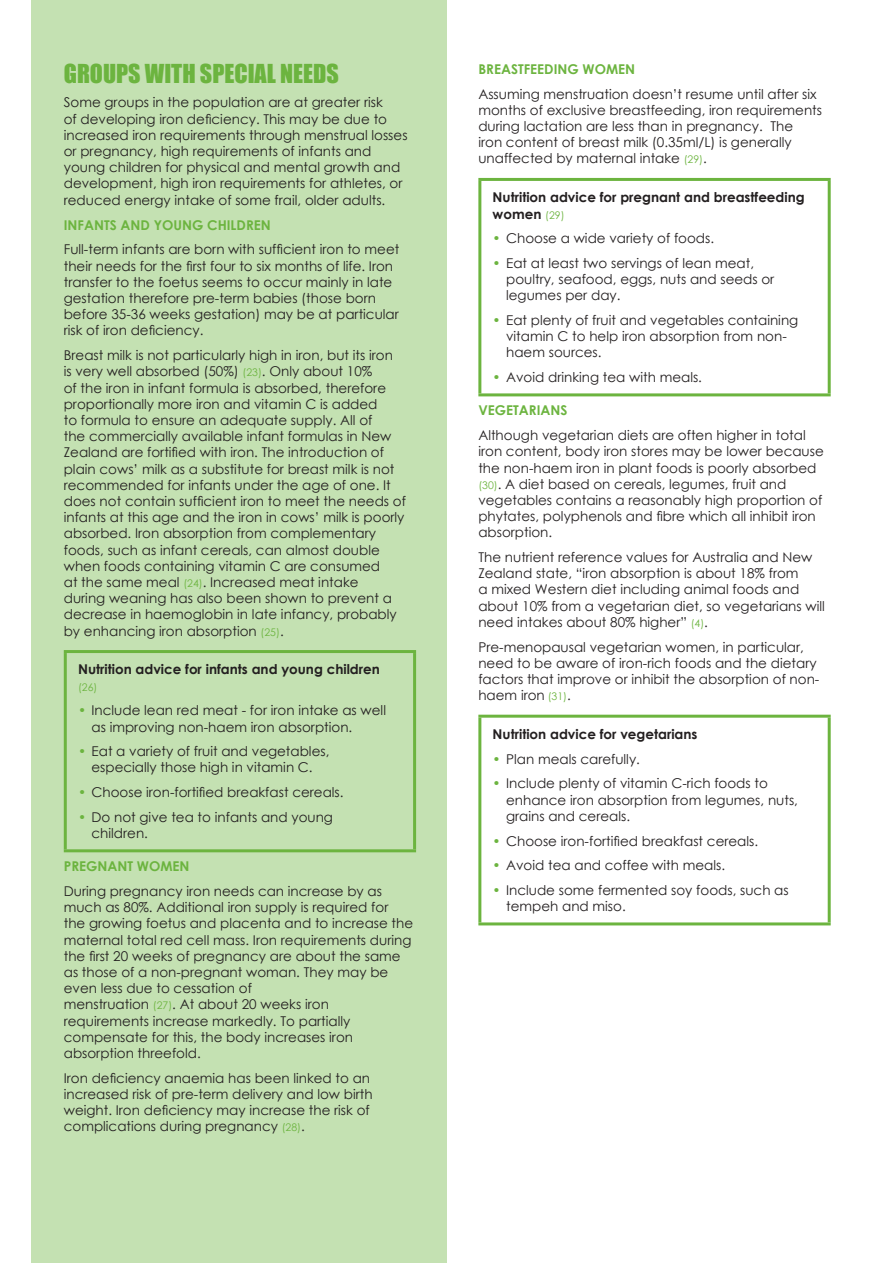
<style>
.page{position:relative;width:893px;height:1263px;background:#fff}
.page>*{position:absolute;margin:0;border:0;box-sizing:border-box;transform-origin:0 0}
.HEADING{font:24px "Impact";color:#6cb43f}
.t1{font:13.5px/16.2px "Century Gothic";color:#231f20}
.t2{font:700 13.5px/16.2px "Century Gothic";color:#231f20}
.SUB_HEADING{font:700 13.5px "Century Gothic";color:#6cb43f}
.t3{font:10.5px "Century Gothic";color:#6cb43f}
.s1{font-size:10.5px;color:#6cb43f}
.s2{color:#6cb43f}
.s3{font-weight:400;font-size:10.5px;color:#6cb43f}
</style>
<div class="page">
<div style="left:31px;top:0;width:415px;height:1263px;background:#c4e1b2"></div>
<hr style="left:64px;top:650px;width:352px;height:3px;background:#6cb43f">
<hr style="left:64px;top:653px;width:3px;height:196px;background:#6cb43f">
<hr style="left:413px;top:653px;width:3px;height:196px;background:#6cb43f">
<hr style="left:64px;top:849px;width:352px;height:3px;background:#6cb43f">
<hr style="left:478px;top:178px;width:353px;height:3px;background:#6cb43f">
<hr style="left:478px;top:181px;width:3px;height:212px;background:#6cb43f">
<hr style="left:828px;top:181px;width:3px;height:212px;background:#6cb43f">
<hr style="left:478px;top:393px;width:353px;height:3px;background:#6cb43f">
<hr style="left:478px;top:715px;width:353px;height:3px;background:#6cb43f">
<hr style="left:478px;top:718px;width:3px;height:204px;background:#6cb43f">
<hr style="left:828px;top:718px;width:3px;height:204px;background:#6cb43f">
<hr style="left:478px;top:922px;width:353px;height:3px;background:#6cb43f">
<p class="HEADING" style="left:64px;top:55px;width:276px">GROUPS WITH SPECIAL NEEDS</p>
<p class="t1" style="left:64px;top:94px;width:345px">Some groups in the population are at greater risk<br>of developing iron deficiency. This may be due to increased iron requirements through menstrual losses or pregnancy, high requirements of infants and young children for physical and mental growth and development, high iron requirements for athletes, or reduced energy intake of some frail, older adults.</p>
<p class="SUB_HEADING" style="left:64px;top:215px;width:209px">INFANTS AND YOUNG CHILDREN</p>
<p class="t1" style="left:64px;top:241px;width:337px">Full-term infants are born with sufficient iron to meet their needs for the first four to six months of life. Iron transfer to the foetus seems to occur mainly in late gestation therefore pre-term babies (those born before 35-36 weeks gestation) may be at particular risk of iron deficiency.</p>
<p class="t1" style="left:64px;top:347px;width:344px">Breast milk is not particularly high in iron, but its iron<br>is very well absorbed (50%) <span class="s1">(23)</span>. Only about 10%<br>of the iron in infant formula is absorbed, therefore proportionally more iron and vitamin C is added<br>to formula to ensure an adequate supply. All of<br>the commercially available infant formulas in New Zealand are fortified with iron. The introduction of plain cows’ milk as a substitute for breast milk is not recommended for infants under the age of one. It does not contain sufficient iron to meet the needs of infants at this age and the iron in cows’ milk is poorly absorbed. Iron absorption from complementary foods, such as infant cereals, can almost double when foods containing vitamin C are consumed<br>at the same meal <span class="s1">(24)</span>. Increased meat intake<br>during weaning has also been shown to prevent a decrease in haemoglobin in late infancy, probably by enhancing iron absorption <span class="s1">(25)</span>.</p>
<p class="t2" style="left:78px;top:661px;width:303px">Nutrition advice for infants and young children</p>
<p class="t3" style="left:78px;top:679px;width:21px">(26)</p>
<p class="t1" style="left:92px;top:702px;width:296px;text-indent:-14px"><span class="s2">•</span> Include lean red meat - for iron intake as well as improving non-haem iron absorption.</p>
<p class="t1" style="left:78px;top:743px;width:253px;text-align:center"><span class="s2">•</span> Eat a variety of fruit and vegetables, especially those high in vitamin C.</p>
<p class="t1" style="left:78px;top:784px;width:267px"><span class="s2">•</span> Choose iron-fortified breakfast cereals.</p>
<p class="t1" style="left:92px;top:809px;width:243px;text-indent:-14px"><span class="s2">•</span> Do not give tea to infants and young children.</p>
<p class="SUB_HEADING" style="left:64px;top:856px;width:127px">PREGNANT WOMEN</p>
<p class="t1" style="left:64px;top:883px;width:351px">During pregnancy iron needs can increase by as much as 80%. Additional iron supply is required for the growing foetus and placenta and to increase the maternal total red cell mass. Iron requirements during the first 20 weeks of pregnancy are about the same as those of a non-pregnant woman. They may be even less due to cessation of<br>menstruation <span class="s1">(27)</span>. At about 20 weeks iron requirements increase markedly. To partially compensate for this, the body increases iron absorption threefold.</p>
<p class="t1" style="left:64px;top:1069px;width:310px">Iron deficiency anaemia has been linked to an increased risk of pre-term delivery and low birth weight. Iron deficiency may increase the risk of complications during pregnancy <span class="s1">(28)</span>.</p>
<p class="SUB_HEADING" style="left:478px;top:59px;width:158px">BREASTFEEDING WOMEN</p>
<p class="t1" style="left:478px;top:85px;width:345px">Assuming menstruation doesn’t resume until after six months of exclusive breastfeeding, iron requirements during lactation are less than in pregnancy. The<br>iron content of breast milk (0.35ml/L) is generally unaffected by maternal intake <span class="s1">(29)</span>.</p>
<p class="t2" style="left:493px;top:189px;width:314px">Nutrition advice for pregnant and breastfeeding women <span class="s3">(29)</span></p>
<p class="t1" style="left:493px;top:230px;width:223px"><span class="s2">•</span> Choose a wide variety of foods.</p>
<p class="t1" style="left:506px;top:255px;width:270px;text-indent:-14px"><span class="s2">•</span> Eat at least two servings of lean meat, poultry, seafood, eggs, nuts and seeds or legumes per day.</p>
<p class="t1" style="left:506px;top:312px;width:294px;text-indent:-14px"><span class="s2">•</span> Eat plenty of fruit and vegetables containing vitamin C to help iron absorption from non&shy;haem sources.</p>
<p class="t1" style="left:493px;top:369px;width:211px"><span class="s2">•</span> Avoid drinking tea with meals.</p>
<p class="SUB_HEADING" style="left:478px;top:400px;width:91px">VEGETARIANS</p>
<p class="t1" style="left:478px;top:427px;width:347px">Although vegetarian diets are often higher in total iron content, body iron stores may be lower because the non-haem iron in plant foods is poorly absorbed <span class="s1">(30)</span>. A diet based on cereals, legumes, fruit and vegetables contains a reasonably high proportion of phytates, polyphenols and fibre which all inhibit iron absorption.</p>
<p class="t1" style="left:478px;top:549px;width:348px">The nutrient reference values for Australia and New Zealand state, “iron absorption is about 18% from<br>a mixed Western diet including animal foods and about 10% from a vegetarian diet, so vegetarians will need intakes about 80% higher” <span class="s1">(4)</span>.</p>
<p class="t1" style="left:478px;top:638px;width:343px">Pre-menopausal vegetarian women, in particular, need to be aware of iron-rich foods and the dietary factors that improve or inhibit the absorption of non&shy;haem iron <span class="s1">(31)</span>.</p>
<p class="t2" style="left:493px;top:725px;width:206px">Nutrition advice for vegetarians</p>
<p class="t1" style="left:493px;top:750px;width:149px"><span class="s2">•</span> Plan meals carefully.</p>
<p class="t1" style="left:506px;top:775px;width:293px;text-indent:-14px"><span class="s2">•</span> Include plenty of vitamin C-rich foods to enhance iron absorption from legumes, nuts, grains and cereals.</p>
<p class="t1" style="left:493px;top:832px;width:267px"><span class="s2">•</span> Choose iron-fortified breakfast cereals.</p>
<p class="t1" style="left:493px;top:857px;width:234px"><span class="s2">•</span> Avoid tea and coffee with meals.</p>
<p class="t1" style="left:506px;top:882px;width:284px;text-indent:-14px"><span class="s2">•</span> Include some fermented soy foods, such as tempeh and miso.</p>
</div>
